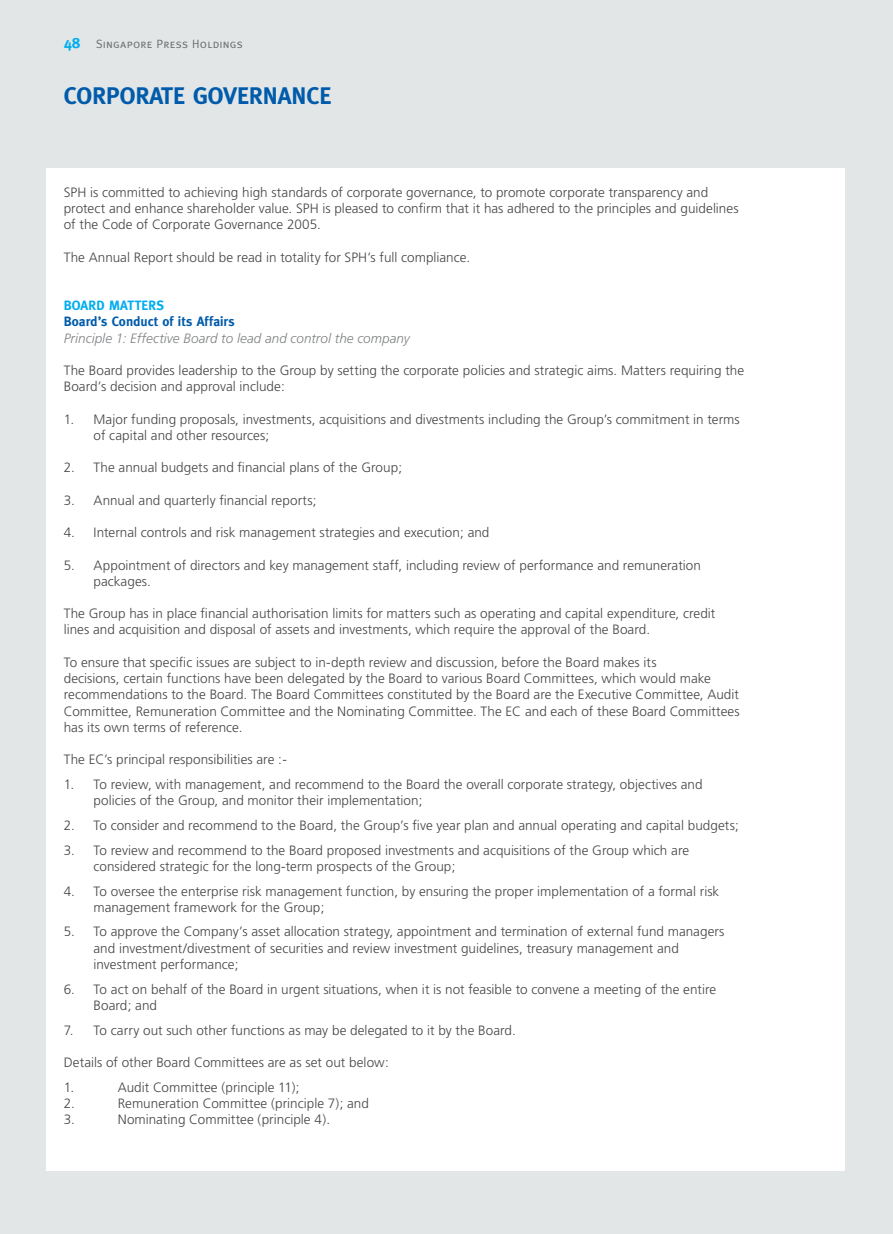
<style>
.page{position:relative;width:893px;height:1234px;background:#fff}
.page>*{position:absolute;margin:0;border:0;box-sizing:border-box;transform-origin:0 0}
.t1{font:700 24px "Meta";color:#005bab}
.t2{font:700 15px "Meta";color:#00adef}
.t3{font:300 13.5px/16.2px "Frutiger";color:#464648}
.t4{font:italic 300 13.5px "Frutiger";letter-spacing:.005em;color:#808284}
.t5{font:700 13.5px "Meta";color:#005bab}
.t6{font:700 13.5px "Meta";color:#00adef}
.t7{font:12px "Meta Caps";letter-spacing:.015em;color:#6d6f71}
</style>
<div class="page">
<div style="left:0;top:0;width:893px;height:1233px;background:#e2e6e6"></div>
<div style="left:47px;top:168px;width:798px;height:1001px;background:#fff"></div>
<p class="t2" style="left:64px;top:34px;width:18px">48</p>
<p class="t7" style="left:96px;top:37px;width:148px">Singapore Press Holdings</p>
<h1 class="t1" style="left:64px;top:81px;width:269px">CORPORATE GOVERNANCE</h1>
<p class="t3" style="left:64px;top:184px;width:676px">SPH is committed to achieving high standards of corporate governance, to promote corporate transparency and protect and enhance shareholder value. SPH is pleased to confirm that it has adhered to the principles and guidelines of the Code of Corporate Governance 2005.</p>
<p class="t3" style="left:64px;top:249px;width:408px">The Annual Report should be read in totality for SPH’s full compliance.</p>
<p class="t6" style="left:64px;top:298px;width:9px">BOARD</p>
<p class="t6" style="left:109px;top:298px;width:20px">MATTERS</p>
<p class="t5" style="left:64px;top:314px;width:172px">BOARD’S CONDUCT OF ITS AFFAIRS</p>
<p class="t4" style="left:64px;top:330px;width:348px">Principle 1: Effective Board to lead and control the company</p>
<p class="t3" style="left:64px;top:362px;width:682px">The Board provides leadership to the Group by setting the corporate policies and strategic aims. Matters requiring the<br>Board’s decision and approval include:</p>
<p class="t3" style="left:94px;top:411px;width:648px;text-indent:-30px">1. Major funding proposals, investments, acquisitions and divestments including the Group’s commitment in terms of capital and other resources;</p>
<p class="t3" style="left:64px;top:459px;width:340px">2. The annual budgets and financial plans of the Group;</p>
<p class="t3" style="left:64px;top:492px;width:254px">3. Annual and quarterly financial reports;</p>
<p class="t3" style="left:64px;top:524px;width:427px">4. Internal controls and risk management strategies and execution; and</p>
<p class="t3" style="left:94px;top:556px;width:609px;text-indent:-30px">5. Appointment of directors and key management staff, including review of performance and remuneration packages.</p>
<p class="t3" style="left:64px;top:605px;width:653px">The Group has in place financial authorisation limits for matters such as operating and capital expenditure, credit lines and acquisition and disposal of assets and investments, which require the approval of the Board.</p>
<p class="t3" style="left:64px;top:654px;width:677px">To ensure that specific issues are subject to in-depth review and discussion, before the Board makes its<br>decisions, certain functions have been delegated by the Board to various Board Committees, which would make recommendations to the Board. The Board Committees constituted by the Board are the Executive Committee, Audit Committee, Remuneration Committee and the Nominating Committee. The EC and each of these Board Committees has its own terms of reference.</p>
<p class="t3" style="left:64px;top:751px;width:225px">The EC’s principal responsibilities are :-</p>
<p class="t3" style="left:94px;top:776px;width:611px;text-indent:-30px">1. To review, with management, and recommend to the Board the overall corporate strategy, objectives and policies of the Group, and monitor their implementation;</p>
<p class="t3" style="left:64px;top:816px;width:677px">2. To consider and recommend to the Board, the Group’s five year plan and annual operating and capital budgets;</p>
<p class="t3" style="left:94px;top:841px;width:597px;text-indent:-30px">3. To review and recommend to the Board proposed investments and acquisitions of the Group which are considered strategic for the long-term prospects of the Group;</p>
<p class="t3" style="left:94px;top:882px;width:627px;text-indent:-30px">4. To oversee the enterprise risk management function, by ensuring the proper implementation of a formal risk management framework for the Group;</p>
<p class="t3" style="left:94px;top:923px;width:632px;text-indent:-30px">5. To approve the Company’s asset allocation strategy, appointment and termination of external fund managers and investment/divestment of securities and review investment guidelines, treasury management and investment performance;</p>
<p class="t3" style="left:94px;top:980px;width:624px;text-indent:-30px">6. To act on behalf of the Board in urgent situations, when it is not feasible to convene a meeting of the entire<br>Board; and</p>
<p class="t3" style="left:64px;top:1021px;width:454px">7. To carry out such other functions as may be delegated to it by the Board.</p>
<p class="t3" style="left:64px;top:1049px;width:326px;line-height:24.8px">Details of other Board Committees are as set out below:<br>1.</p>
<p class="t3" style="left:118px;top:1078px;width:183px">Audit Committee (principle 11);</p>
<p class="t3" style="left:64px;top:1094px;width:13px">2.</p>
<p class="t3" style="left:118px;top:1094px;width:253px">Remuneration Committee (principle 7); and</p>
<p class="t3" style="left:64px;top:1110px;width:13px">3.</p>
<p class="t3" style="left:118px;top:1110px;width:214px">Nominating Committee (principle 4).</p>
</div>
